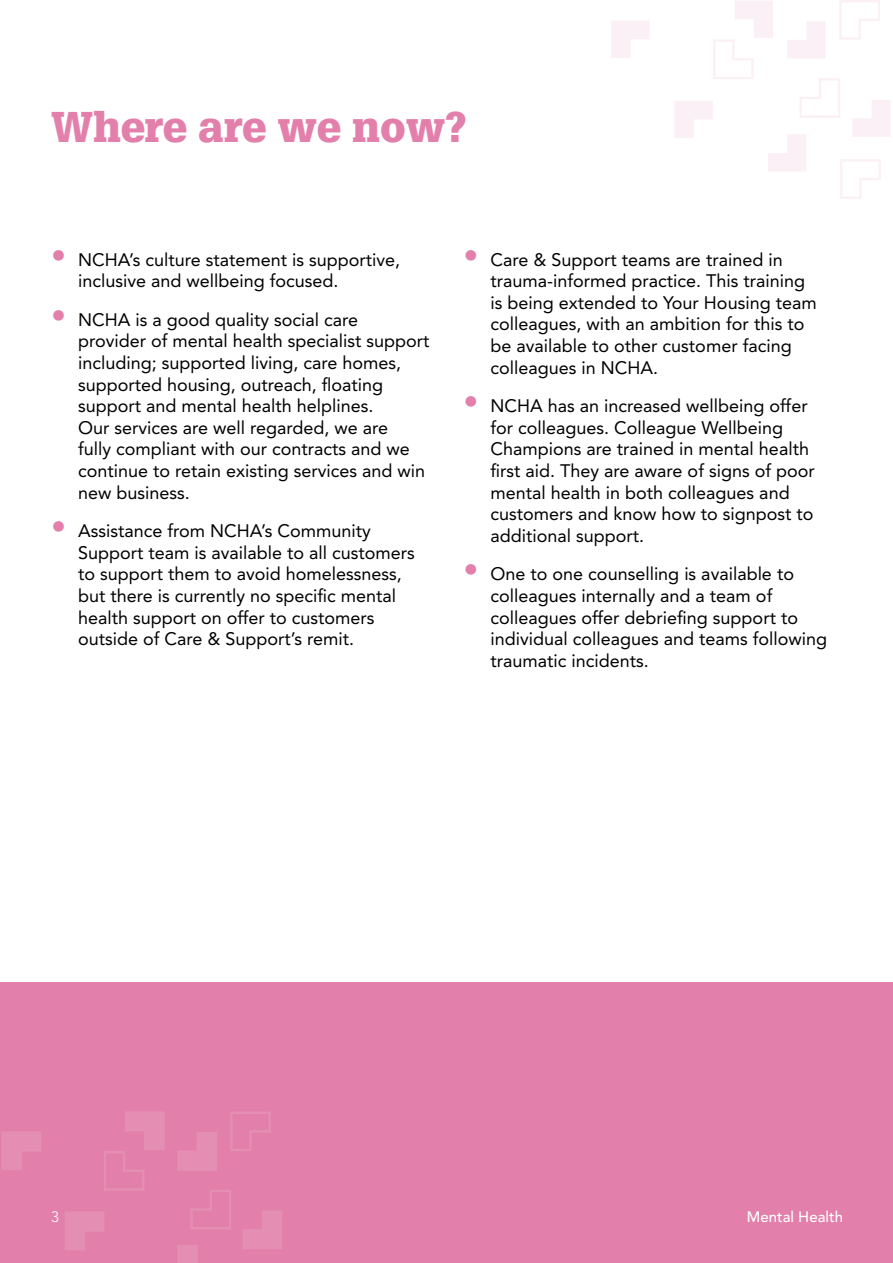
<style>
.page{position:relative;width:893px;height:1263px;background:#fff}
.page>*{position:absolute;margin:0;border:0;box-sizing:border-box;transform-origin:0 0}
.H1_-_bold_colour{font:900 42px "Glypha LT Std";color:#e280ab}
.t1{font:18px/21.6px "Avenir LT Std";color:#000}
.Headers_-_regular_bl{font:500 15px "Avenir LT Std";color:#fff}
.t2{font:300 15px "Avenir LT Std";color:#fff}
.s1{font-weight:900;font-size:30px;color:#e280ab}
</style>
<div class="page">
<div style="left:0;top:982px;width:893px;height:281px;background:#e280ab"></div>
<svg style="left:612px;top:21px;width:38px;height:37px"></svg>
<svg style="left:840px;top:0;width:40px;height:39px"></svg>
<svg style="left:675px;top:101px;width:38px;height:37px"></svg>
<svg style="left:840px;top:159px;width:41px;height:40px"></svg>
<svg style="left:853px;top:100px;width:38px;height:37px"></svg>
<svg style="left:768px;top:134px;width:38px;height:37px"></svg>
<svg style="left:800px;top:78px;width:40px;height:40px"></svg>
<svg style="left:713px;top:1px;width:60px;height:78px"></svg>
<svg style="left:787px;top:21px;width:38px;height:37px"></svg>
<svg style="left:2px;top:1132px;width:39px;height:38px"></svg>
<svg style="left:230px;top:1112px;width:41px;height:39px"></svg>
<svg style="left:65px;top:1212px;width:39px;height:38px"></svg>
<svg style="left:243px;top:1211px;width:39px;height:38px"></svg>
<svg style="left:178px;top:1245px;width:20px;height:18px"></svg>
<svg style="left:191px;top:1190px;width:40px;height:39px"></svg>
<svg style="left:104px;top:1112px;width:60px;height:78px"></svg>
<svg style="left:178px;top:1132px;width:39px;height:39px"></svg>
<p class="H1_-_bold_colour" style="left:51px;top:101px;width:417px">Where are we now?</p>
<p class="t1" style="left:78px;top:249px;width:324px;text-indent:-27px"><span class="s1">•</span> NCHA’s culture statement is supportive, inclusive and wellbeing focused.</p>
<p class="t1" style="left:78px;top:309px;width:353px;text-indent:-27px"><span class="s1">•</span> NCHA is a good quality social care provider of mental health specialist support including; supported living, care homes, supported housing, outreach, floating support and mental health helplines.<br>Our services are well regarded, we are<br>fully compliant with our contracts and we continue to retain existing services and win new business.</p>
<p class="t1" style="left:78px;top:520px;width:338px;text-indent:-27px"><span class="s1">•</span> Assistance from NCHA’s Community Support team is available to all customers to support them to avoid homelessness, but there is currently no specific mental health support on offer to customers outside of Care &amp; Support’s remit.</p>
<p class="t1" style="left:490px;top:249px;width:328px;text-indent:-27px"><span class="s1">•</span> Care &amp; Support teams are trained in trauma-informed practice. This training is being extended to Your Housing team colleagues, with an ambition for this to be available to other customer facing colleagues in NCHA.</p>
<p class="t1" style="left:490px;top:395px;width:326px;text-indent:-27px"><span class="s1">•</span> NCHA has an increased wellbeing offer for colleagues. Colleague Wellbeing Champions are trained in mental health first aid. They are aware of signs of poor mental health in both colleagues and customers and know how to signpost to additional support.</p>
<p class="t1" style="left:490px;top:564px;width:338px;text-indent:-27px"><span class="s1">•</span> One to one counselling is available to colleagues internally and a team of colleagues offer debriefing support to individual colleagues and teams following traumatic incidents.</p>
<p class="t2" style="left:51px;top:1208px;width:9px">3</p>
<p class="Headers_-_regular_bl" style="left:747px;top:1208px;width:98px">Mental Health</p>
</div>
